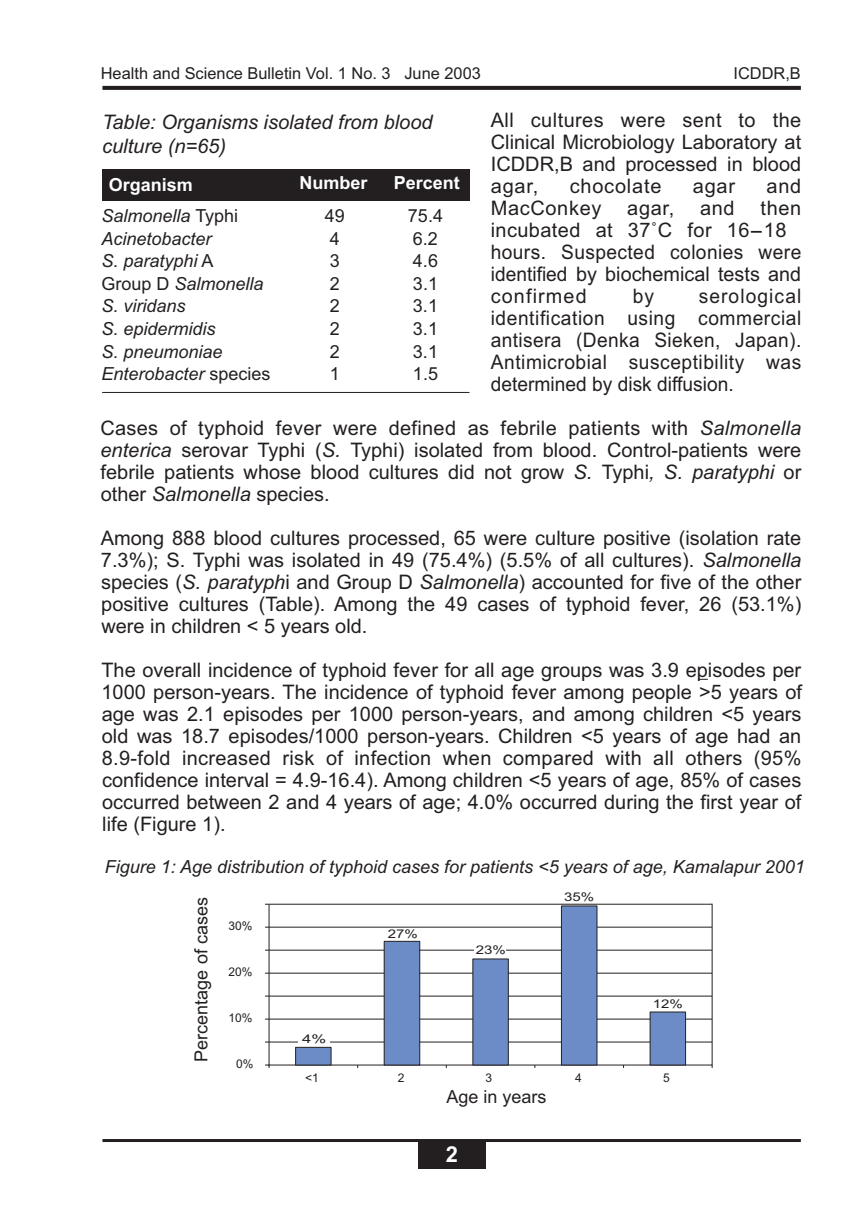
<style>
.page{position:relative;width:864px;height:1224px;background:#fff}
.page>*{position:absolute;margin:0;border:0;box-sizing:border-box;transform-origin:0 0}
.t1{font:700 22px "Arial";color:#fff}
.t2{font:20px/22px "Arial";color:#231f20;text-align:justify}
.t3{font:20px/22px "Arial";color:#231f20;text-align:justify;scale:.96 1}
.t4{font:20px/22px "Arial";letter-spacing:.02em;color:#231f20}
.t5{font:italic 20px/24px "Arial";color:#231f20}
.t6{font:20px "Arial";letter-spacing:.04em;color:#231f20}
.t7{font:20px "Arial";letter-spacing:.03em;color:#231f20}
.t8{font:italic 18px "Arial";color:#231f20}
.t9{font:18px "Arial";color:#231f20}
.t10{font:700 18px "Arial";color:#fff}
.t11{font:16.4px "Arial";color:#231f20}
.t12{font:12px "Arial";color:#231f20}
.t13{font:12px "Arial";color:#231f20;scale:1.25 1}
.t14{font:12px "Arial";color:#231f20;scale:1.39 1}
.s1{font-style:normal}
.s2{font-style:italic}
</style>
<div class="page">
<hr style="left:102px;top:1139px;width:699px;height:3px;background:#231f20">
<svg style="left:102px;top:86px;width:699px;height:4px;fill:#231f20"></svg>
<div style="left:418px;top:1140px;width:68px;height:29px;background:#231f20"></div>
<div style="left:102px;top:169px;width:368px;height:32px;background:#231f20"></div>
<hr style="left:102px;top:392px;width:367px;height:1px;background:#231f20">
<hr style="left:269px;top:1042px;width:443px;height:1px;background:#231f20">
<hr style="left:269px;top:1019px;width:443px;height:1px;background:#231f20">
<hr style="left:269px;top:996px;width:443px;height:1px;background:#231f20">
<hr style="left:269px;top:973px;width:443px;height:1px;background:#231f20">
<hr style="left:269px;top:950px;width:443px;height:1px;background:#231f20">
<hr style="left:269px;top:927px;width:443px;height:1px;background:#231f20">
<hr style="left:269px;top:904px;width:443px;height:1px;background:#231f20">
<div style="left:295px;top:1047px;width:37px;height:19px;background:#6b8cc7;border:1px solid #231f20"></div>
<div style="left:384px;top:941px;width:36px;height:125px;background:#6b8cc7;border:1px solid #231f20"></div>
<div style="left:472px;top:958px;width:37px;height:108px;background:#6b8cc7;border:1px solid #231f20"></div>
<div style="left:561px;top:905px;width:37px;height:161px;background:#6b8cc7;border:1px solid #231f20"></div>
<div style="left:650px;top:1012px;width:36px;height:54px;background:#6b8cc7;border:1px solid #231f20"></div>
<div style="left:298px;top:1034px;width:31px;height:11px;background:#fff"></div>
<div style="left:475px;top:945px;width:31px;height:11px;background:#fff"></div>
<p class="t11" style="left:101px;top:67px;width:382px">Health and Science Bulletin Vol. 1 No. 3 June 2003</p>
<p class="t11" style="left:733px;top:67px;width:69px">ICDDR,B</p>
<p class="t2" style="left:491px;top:111px;width:312px">All cultures were sent to the Clinical Microbiology Laboratory at ICDDR,B and processed in blood agar,</p>
<p class="t5" style="left:102px;top:112px;width:332px">Table: Organisms isolated from blood culture (n=65)</p>
<p class="t10" style="left:109px;top:174px;width:86px">Organism</p>
<p class="t10" style="left:300px;top:172px;width:70px">Number</p>
<p class="t10" style="left:394px;top:172px;width:68px">Percent</p>
<p class="t8" style="left:101px;top:209px;width:138px">Salmonella <span class="s1">Typhi</span></p>
<p class="t9" style="left:325px;top:209px;width:22px">49</p>
<p class="t9" style="left:408px;top:209px;width:37px">75.4</p>
<p class="t8" style="left:101px;top:232px;width:112px">Acinetobacter</p>
<p class="t9" style="left:330px;top:232px;width:12px">4</p>
<p class="t9" style="left:413px;top:232px;width:27px">6.2</p>
<p class="t8" style="left:101px;top:254px;width:114px">S. paratyphi <span class="s1">A</span></p>
<p class="t9" style="left:330px;top:254px;width:12px">3</p>
<p class="t9" style="left:413px;top:254px;width:27px">4.6</p>
<p class="t8" style="left:101px;top:277px;width:164px"><span class="s1">Group D</span> Salmonella</p>
<p class="t9" style="left:330px;top:277px;width:12px">2</p>
<p class="t9" style="left:413px;top:277px;width:27px">3.1</p>
<p class="t8" style="left:101px;top:300px;width:86px">S. viridans</p>
<p class="t9" style="left:330px;top:300px;width:12px">2</p>
<p class="t9" style="left:413px;top:300px;width:27px">3.1</p>
<p class="t8" style="left:101px;top:322px;width:116px">S. epidermidis</p>
<p class="t9" style="left:330px;top:322px;width:12px">2</p>
<p class="t9" style="left:413px;top:322px;width:27px">3.1</p>
<p class="t8" style="left:101px;top:345px;width:123px">S. pneumoniae</p>
<p class="t9" style="left:330px;top:345px;width:12px">2</p>
<p class="t9" style="left:413px;top:345px;width:27px">3.1</p>
<p class="t8" style="left:101px;top:367px;width:171px">Enterobacter <span class="s1">species</span></p>
<p class="t9" style="left:330px;top:367px;width:12px">1</p>
<p class="t9" style="left:413px;top:367px;width:27px">1.5</p>
<p class="t6" style="left:570px;top:178px;width:93px">chocolate</p>
<p class="t2" style="left:693px;top:177px;width:44px">agar</p>
<p class="t2" style="left:766px;top:177px;width:36px">and</p>
<p class="t7" style="left:491px;top:200px;width:112px">MacConkey</p>
<p class="t2" style="left:627px;top:199px;width:49px">agar,</p>
<p class="t2" style="left:700px;top:199px;width:36px">and</p>
<p class="t4" style="left:491px;top:199px;width:312px;text-indent:270px">then incubated at 37˚C for 16-18 hours. Suspected colonies were identified by biochemical tests and confirmed</p>
<p class="t3" style="left:491px;top:287px;width:325px;text-indent:208px">serological identification using commercial antisera (Denka Sieken, Japan).<br>Antimicrobial susceptibility was determined by disk diffusion.</p>
<p class="t2" style="left:100px;top:419px;width:703px">Cases of typhoid fever were defined as febrile patients with <span class="s2">Salmonella enterica</span> serovar Typhi (<span class="s2">S.</span> Typhi) isolated from blood. Control-patients were febrile patients whose blood cultures did not grow <span class="s2">S.</span> Typhi<span class="s2">, S. paratyphi</span> or other <span class="s2">Salmonella</span> species.</p>
<p class="t2" style="left:101px;top:529px;width:702px">Among 888 blood cultures processed, 65 were culture positive (isolation rate 7.3%); S. Typhi was isolated in 49 (75.4%) (5.5% of all cultures). <span class="s2">Salmonella </span>species (<span class="s2">S. paratyph</span>i and Group D <span class="s2">Salmonella</span>) accounted for five of the other positive cultures (Table). Among the 49 cases of typhoid fever, 26 (53.1%) were in children &lt; 5 years old.</p>
<p class="t2" style="left:101px;top:661px;width:702px">The overall incidence of typhoid fever for all age groups was 3.9 episodes per 1000 person-years. The incidence of typhoid fever among people &gt;5 years of age was 2.1 episodes per 1000 person-years, and among children &lt;5 years old was 18.7 episodes/1000 person-years. Children &lt;5 years of age had an 8.9-fold increased risk of infection when compared with all others (95% confidence interval = 4.9-16.4). Among children &lt;5 years of age, 85% of cases occurred between 2 and 4 years of age; 4.0% occurred during the first year of life (Figure 1).</p>
<p class="t3" style="left:633px;top:287px;width:24px">by</p>
<p class="t8" style="left:105px;top:860px;width:702px">Figure 1: Age distribution of typhoid cases for patients &lt;5 years of age, Kamalapur 2001</p>
<p class="t9" style="left:195px;top:1062px;width:166px;rotate:-90deg">Percentage of cases</p>
<p class="t12" style="left:228px;top:922px;width:26px">30%</p>
<p class="t12" style="left:228px;top:968px;width:26px">20%</p>
<p class="t12" style="left:228px;top:1014px;width:26px">10%</p>
<p class="t12" style="left:236px;top:1060px;width:19px">0%</p>
<p class="t14" style="left:302px;top:1035px;width:19px">4%</p>
<p class="t13" style="left:388px;top:929px;width:26px">27%</p>
<p class="t13" style="left:476px;top:946px;width:26px">23%</p>
<p class="t13" style="left:564px;top:892px;width:26px">35%</p>
<p class="t13" style="left:653px;top:999px;width:26px">12%</p>
<p class="t12" style="left:305px;top:1073px;width:15px">&lt;1</p>
<p class="t12" style="left:398px;top:1073px;width:8px">2</p>
<p class="t12" style="left:486px;top:1073px;width:8px">3</p>
<p class="t12" style="left:575px;top:1073px;width:8px">4</p>
<p class="t12" style="left:663px;top:1073px;width:8px">5</p>
<p class="t9" style="left:446px;top:1090px;width:102px">Age in years</p>
<p class="t1" style="left:446px;top:1141px;width:14px">2</p>
</div>
